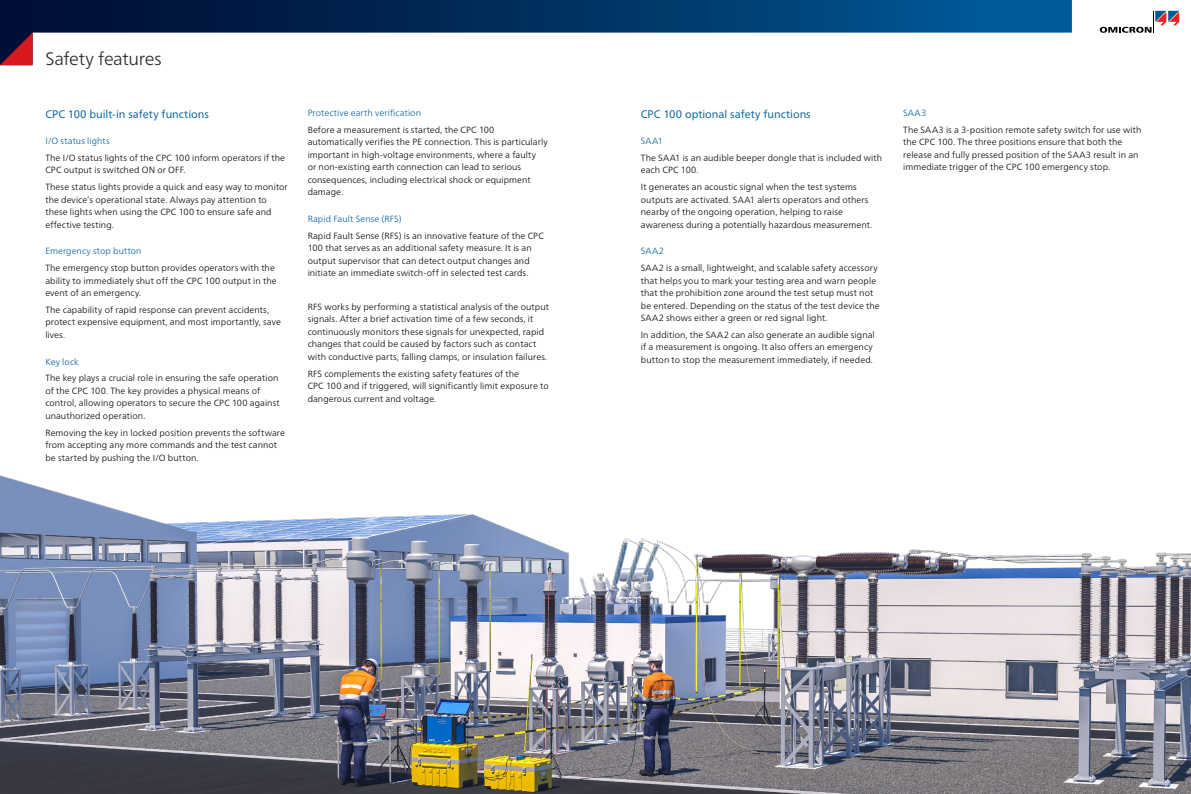
<style>
.page{position:relative;width:1191px;height:794px;background:#fff}
.page>*{position:absolute;margin:0;border:0;box-sizing:border-box;transform-origin:0 0}
.Content_-_Page_Headl{font:300 18px "Frutiger Neue LTW1 G";letter-spacing:-.02em;color:#292829}
.Content_-_Headline_1{font:11px "Frutiger Neue LTW1 G";color:#005e9d}
.Content_-_Normal{font:300 9px/12.5px "Frutiger Neue LTW1 G";letter-spacing:.01em;color:#000}
.Content_-_Headline_2{font:300 9px "Frutiger Neue LTW1 G";letter-spacing:.01em;color:#005e9d}
</style>
<div class="page">
<svg style="left:0;top:0;width:1071px;height:33px;background:#023464"></svg>
<svg style="left:0;top:33px;width:33px;height:32px"></svg>
<svg style="left:1099px;top:11px;width:80px;height:22px"></svg>
<img style="left:0;top:475px;width:1191px;height:319px">
<p class="Content_-_Page_Headl" style="left:45px;top:48px;width:118px">Safety features</p>
<p class="Content_-_Headline_1" style="left:45px;top:107px;width:165px">CPC 100 built-in safety functions</p>
<p class="Content_-_Headline_2" style="left:45px;top:136px;width:66px">I/O status lights</p>
<p class="Content_-_Normal" style="left:45px;top:151px;width:241px">The I/O status lights of the CPC 100 inform operators if the<br>CPC output is switched ON or OFF.</p>
<p class="Content_-_Normal" style="left:45px;top:181px;width:244px">These status lights provide a quick and easy way to monitor the device’s operational state. Always pay attention to these lights when using the CPC 100 to ensure safe and effective testing.</p>
<p class="Content_-_Headline_2" style="left:45px;top:246px;width:98px">Emergency stop button</p>
<p class="Content_-_Normal" style="left:45px;top:262px;width:233px">The emergency stop button provides operators with the ability to immediately shut off the CPC 100 output in the event of an emergency.</p>
<p class="Content_-_Normal" style="left:45px;top:303px;width:237px">The capability of rapid response can prevent accidents, protect expensive equipment, and most importantly, save lives.</p>
<p class="Content_-_Headline_2" style="left:45px;top:356px;width:35px">Key lock</p>
<p class="Content_-_Normal" style="left:45px;top:372px;width:236px">The key plays a crucial role in ensuring the safe operation of the CPC 100. The key provides a physical means of control, allowing operators to secure the CPC 100 against unauthorized operation.</p>
<p class="Content_-_Normal" style="left:45px;top:426px;width:241px">Removing the key in locked position prevents the software from accepting any more commands and the test cannot be started by pushing the I/O button.</p>
<p class="Content_-_Headline_2" style="left:308px;top:107px;width:115px">Protective earth verification</p>
<p class="Content_-_Normal" style="left:308px;top:123px;width:241px">Before a measurement is started, the CPC 100 automatically verifies the PE connection. This is particularly important in high-voltage environments, where a faulty<br>or non-existing earth connection can lead to serious consequences, including electrical shock or equipment damage.</p>
<p class="Content_-_Headline_2" style="left:308px;top:213px;width:95px">Rapid Fault Sense (RFS)</p>
<p class="Content_-_Normal" style="left:308px;top:229px;width:238px">Rapid Fault Sense (RFS) is an innovative feature of the CPC 100 that serves as an additional safety measure. It is an output supervisor that can detect output changes and initiate an immediate switch-off in selected test cards.</p>
<p class="Content_-_Normal" style="left:308px;top:300px;width:243px">RFS works by performing a statistical analysis of the output signals. After a brief activation time of a few seconds, it continuously monitors these signals for unexpected, rapid changes that could be caused by factors such as contact with conductive parts, falling clamps, or insulation failures.</p>
<p class="Content_-_Normal" style="left:308px;top:367px;width:242px">RFS complements the existing safety features of the<br>CPC 100 and if triggered, will significantly limit exposure to dangerous current and voltage.</p>
<p class="Content_-_Headline_1" style="left:641px;top:107px;width:171px">CPC 100 optional safety functions</p>
<p class="Content_-_Headline_2" style="left:641px;top:136px;width:24px">SAA1</p>
<p class="Content_-_Normal" style="left:641px;top:151px;width:243px">The SAA1 is an audible beeper dongle that is included with each CPC 100.</p>
<p class="Content_-_Normal" style="left:641px;top:181px;width:233px">It generates an acoustic signal when the test systems outputs are activated. SAA1 alerts operators and others nearby of the ongoing operation, helping to raise awareness during a potentially hazardous measurement.</p>
<p class="Content_-_Headline_2" style="left:641px;top:246px;width:25px">SAA2</p>
<p class="Content_-_Normal" style="left:641px;top:262px;width:240px">SAA2 is a small, lightweight, and scalable safety accessory that helps you to mark your testing area and warn people that the prohibition zone around the test setup must not be entered. Depending on the status of the test device the SAA2 shows either a green or red signal light.</p>
<p class="Content_-_Normal" style="left:641px;top:328px;width:235px">In addition, the SAA2 can also generate an audible signal if a measurement is ongoing. It also offers an emergency button to stop the measurement immediately, if needed.</p>
<p class="Content_-_Headline_2" style="left:903px;top:107px;width:25px">SAA3</p>
<p class="Content_-_Normal" style="left:903px;top:123px;width:240px">The SAA3 is a 3-position remote safety switch for use with the CPC 100. The three positions ensure that both the release and fully pressed position of the SAA3 result in an immediate trigger of the CPC 100 emergency stop.</p>
</div>
